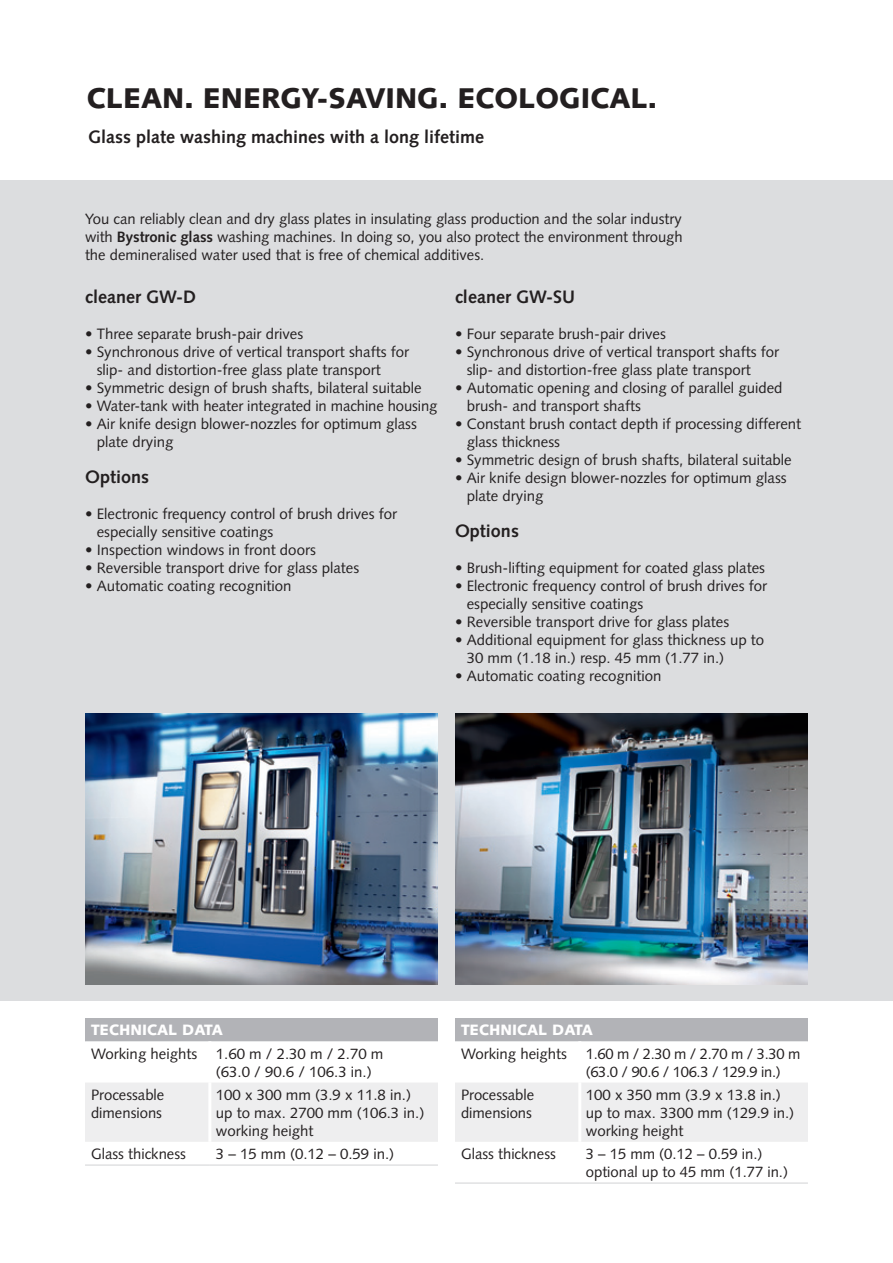
<style>
.page{position:relative;width:893px;height:1263px;background:#fff}
.page>*{position:absolute;margin:0;border:0;box-sizing:border-box;transform-origin:0 0}
.t1{font:900 28.5px "Syntax LT Std";color:#231f20}
.t2{font:700 18px "Syntax LT Std";color:#231f20}
.t3{font:15px/18px "Syntax LT Std";color:#231f20}
.t4{font:900 15px "Syntax LT Std";color:#fff}
.t5{font:15px "Syntax LT Std";letter-spacing:-.02em;color:#231f20}
.s1{font-weight:700}
</style>
<div class="page">
<div style="left:0;top:180px;width:893px;height:821px;background:#dcdddf"></div>
<img style="left:455px;top:714px;width:353px;height:270px">
<div style="left:455px;top:1018px;width:353px;height:23px;background:#b2b3b7"></div>
<svg style="left:455px;top:1041px;width:353px;height:101px"></svg>
<hr style="left:578px;top:1041px;width:3px;height:41px;background:#fff">
<hr style="left:578px;top:1082px;width:3px;height:60px;background:#fff">
<hr style="left:455px;top:1183px;width:125px;height:1px;background:#d1d2d4">
<hr style="left:580px;top:1183px;width:228px;height:1px;background:#d1d2d4">
<img style="left:85px;top:714px;width:353px;height:270px">
<div style="left:85px;top:1018px;width:353px;height:23px;background:#b2b3b7"></div>
<svg style="left:85px;top:1041px;width:353px;height:101px"></svg>
<hr style="left:208px;top:1041px;width:3px;height:41px;background:#fff">
<hr style="left:208px;top:1082px;width:3px;height:60px;background:#fff">
<hr style="left:85px;top:1165px;width:125px;height:1px;background:#d1d2d4">
<hr style="left:210px;top:1165px;width:228px;height:1px;background:#d1d2d4">
<p class="t1" style="left:87px;top:81px;width:572px">CLEAN. ENERGY-SAVING. ECOLOGICAL.</p>
<p class="t2" style="left:88px;top:127px;width:397px">Glass plate washing machines with a long lifetime</p>
<p class="t3" style="left:85px;top:210px;width:599px;text-align:justify">You can reliably clean and dry glass plates in insulating glass production and the solar industry with <span class="s1">Bystronic glass</span> washing machines. In doing so, you also protect the environment through the demineralised water used that is free of chemical additives.</p>
<p class="t2" style="left:85px;top:287px;width:113px">cleaner GW-D</p>
<p class="t3" style="left:85px;top:325px;width:220px">• Three separate brush-pair drives</p>
<p class="t3" style="left:97px;top:343px;width:314px;text-indent:-12px">• Synchronous drive of vertical transport shafts for slip- and distortion-free glass plate transport</p>
<p class="t3" style="left:85px;top:379px;width:338px">• Symmetric design of brush shafts, bilateral suitable</p>
<p class="t3" style="left:85px;top:397px;width:354px">• Water-tank with heater integrated in machine housing</p>
<p class="t3" style="left:97px;top:415px;width:322px;text-indent:-12px">• Air knife design blower-nozzles for optimum glass plate drying</p>
<p class="t2" style="left:85px;top:467px;width:65px">Options</p>
<p class="t3" style="left:97px;top:505px;width:302px;text-indent:-12px">• Electronic frequency control of brush drives for especially sensitive coatings</p>
<p class="t3" style="left:85px;top:541px;width:232px">• Inspection windows in front doors</p>
<p class="t3" style="left:85px;top:559px;width:276px">• Reversible transport drive for glass plates</p>
<p class="t3" style="left:85px;top:577px;width:208px">• Automatic coating recognition</p>
<p class="t2" style="left:455px;top:287px;width:122px">cleaner GW-SU</p>
<p class="t3" style="left:455px;top:325px;width:212px">• Four separate brush-pair drives</p>
<p class="t3" style="left:467px;top:343px;width:314px;text-indent:-12px">• Synchronous drive of vertical transport shafts for slip- and distortion-free glass plate transport</p>
<p class="t3" style="left:467px;top:379px;width:317px;text-indent:-12px">• Automatic opening and closing of parallel guided brush- and transport shafts</p>
<p class="t3" style="left:467px;top:415px;width:336px;text-indent:-12px">• Constant brush contact depth if processing different glass thickness</p>
<p class="t3" style="left:455px;top:451px;width:338px">• Symmetric design of brush shafts, bilateral suitable</p>
<p class="t3" style="left:467px;top:469px;width:322px;text-indent:-12px">• Air knife design blower-nozzles for optimum glass plate drying</p>
<p class="t2" style="left:455px;top:521px;width:65px">Options</p>
<p class="t3" style="left:455px;top:559px;width:312px">• Brush-lifting equipment for coated glass plates</p>
<p class="t3" style="left:467px;top:577px;width:302px;text-indent:-12px">• Electronic frequency control of brush drives for especially sensitive coatings</p>
<p class="t3" style="left:455px;top:613px;width:276px">• Reversible transport drive for glass plates</p>
<p class="t3" style="left:467px;top:631px;width:299px;text-indent:-12px">• Additional equipment for glass thickness up to<br>30 mm (1.18 in.) resp. 45 mm (1.77 in.)</p>
<p class="t3" style="left:455px;top:667px;width:208px">• Automatic coating recognition</p>
<p class="t4" style="left:91px;top:1021px;width:133px">TECHNICAL DATA</p>
<p class="t3" style="left:91px;top:1044px;width:108px">Working heights</p>
<p class="t3" style="left:216px;top:1044px;width:169px">1.60 m / 2.30 m / 2.70 m</p>
<p class="t3" style="left:216px;top:1062px;width:157px">(63.0 / 90.6 / 106.3 in.)</p>
<p class="t3" style="left:91px;top:1086px;width:75px">Processable dimensions</p>
<p class="t3" style="left:216px;top:1086px;width:197px">100 x 300 mm (3.9 x 11.8 in.)</p>
<p class="t3" style="left:216px;top:1104px;width:210px">up to max. 2700 mm (106.3 in.) working height</p>
<p class="t4" style="left:461px;top:1021px;width:133px">TECHNICAL DATA</p>
<p class="t3" style="left:461px;top:1044px;width:108px">Working heights</p>
<p class="t3" style="left:586px;top:1044px;width:216px">1.60 m / 2.30 m / 2.70 m / 3.30 m</p>
<p class="t5" style="left:586px;top:1062px;width:196px">(63.0 / 90.6 / 106.3 / 129.9 in.)</p>
<p class="t3" style="left:461px;top:1086px;width:75px">Processable dimensions</p>
<p class="t3" style="left:586px;top:1086px;width:197px">100 x 350 mm (3.9 x 13.8 in.)</p>
<p class="t3" style="left:586px;top:1104px;width:210px">up to max. 3300 mm (129.9 in.) working height</p>
<p class="t3" style="left:91px;top:1145px;width:96px">Glass thickness</p>
<p class="t3" style="left:216px;top:1145px;width:180px">3 – 15 mm (0.12 – 0.59 in.)</p>
<p class="t3" style="left:461px;top:1145px;width:96px">Glass thickness</p>
<p class="t3" style="left:586px;top:1145px;width:178px">3 – 15 mm (0.12 – 0.59 in.)</p>
<p class="t3" style="left:586px;top:1163px;width:204px">optional up to 45 mm (1.77 in.)</p>
</div>
